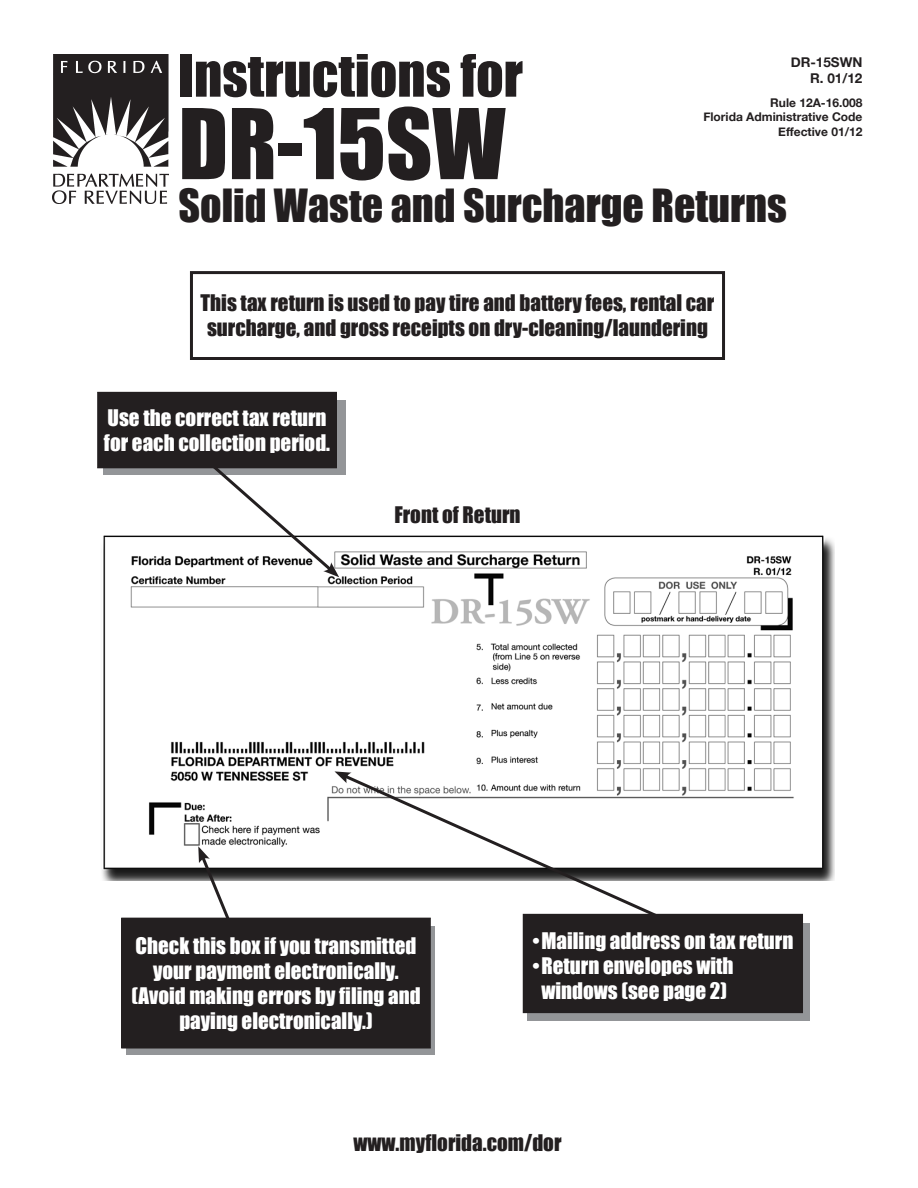
<style>
.page{position:relative;width:918px;height:1188px;background:#fff}
.page>*{position:absolute;margin:0;border:0;box-sizing:border-box;transform-origin:0 0}
.t1{font:90px "Impact";color:#231f20}
.t2{font:54px "Impact";color:#231f20}
.t3{font:42px "Impact";color:#231f20}
.t4{font:21px/25.2px "Impact";color:#fff;text-align:center}
.t5{font:21px/25.2px "Impact";color:#231f20;text-align:center}
.t6{font:700 13.5px/16.2px "Helvetica Neue";color:#231f20;text-align:right}
.t7{font:700 12px/14.4px "Helvetica Neue";color:#231f20;text-align:right}
</style>
<div class="page">
<img style="left:52px;top:54px;width:117px;height:150px">
<img style="left:102px;top:535px;width:733px;height:345px">
<div style="left:104px;top:400px;width:242px;height:75px;background:#939598"></div>
<div style="left:98px;top:392px;width:238px;height:76px;background:#231f20"></div>
<svg style="left:126px;top:926px;width:308px;height:129px;background:#88898c"></svg>
<div style="left:122px;top:918px;width:308px;height:130px;background:#231f20"></div>
<svg style="left:198px;top:846px;width:34px;height:72px"></svg>
<svg style="left:199px;top:453px;width:140px;height:124px"></svg>
<svg style="left:340px;top:772px;width:325px;height:150px"></svg>
<svg style="left:334px;top:771px;width:18px;height:12px"></svg>
<div style="left:528px;top:923px;width:282px;height:98px;background:#939598"></div>
<div style="left:523px;top:914px;width:280px;height:99px;background:#231f20"></div>
<div style="left:190px;top:271px;width:535px;height:89px;border:3px solid #231f20"></div>
<p class="t2" style="left:178px;top:34px;width:346px">Instructions for</p>
<p class="t6" style="left:791px;top:54px;width:73px">DR-15SWN<br>R. 01/12</p>
<p class="t7" style="left:703px;top:95px;width:161px">Rule 12A-16.008<br>Florida Administrative Code<br>Effective 01/12</p>
<p class="t1" style="left:178px;top:74px;width:329px">DR-15SW</p>
<p class="t3" style="left:178px;top:173px;width:610px">Solid Waste and Surcharge Returns</p>
<p class="t5" style="left:201px;top:290px;width:515px">This tax return is used to pay tire and battery fees, rental car surcharge, and gross receipts on dry-cleaning/laundering</p>
<p class="t4" style="left:104px;top:404px;width:228px;text-align:left">Use the correct tax return for each collection period.</p>
<p class="t5" style="left:394px;top:501px;width:128px">Front of Return</p>
<p class="t4" style="left:131px;top:932px;width:291px">Check this box if you transmitted your payment electronically. (Avoid making errors by filing and paying electronically.)</p>
<p class="t4" style="left:532px;top:928px;width:262px">•Mailing address on tax return</p>
<p class="t4" style="left:532px;top:953px;width:203px">•Return envelopes with windows (see page 2)</p>
<p class="t5" style="left:354px;top:1129px;width:210px">www.myflorida.com/dor</p>
</div>
